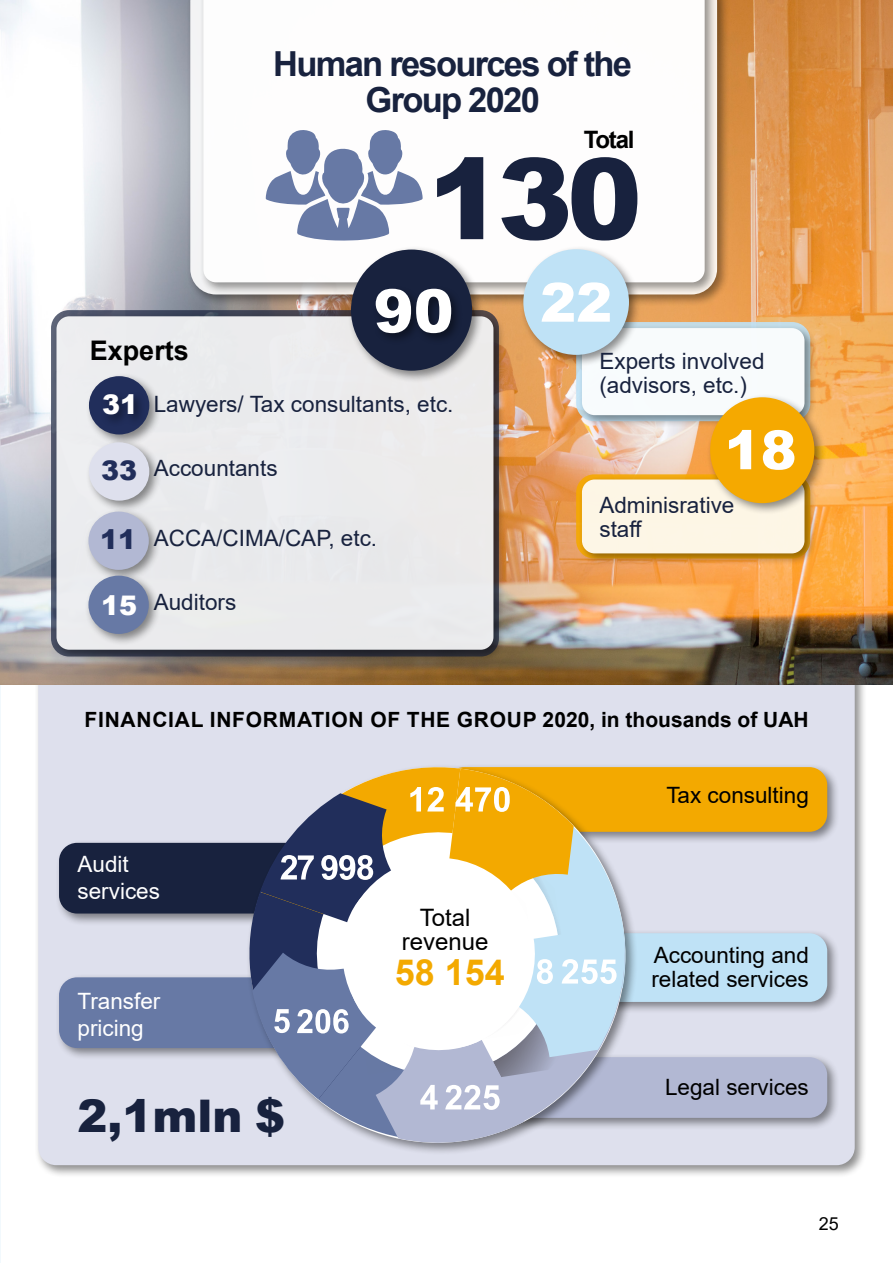
<style>
.page{position:relative;width:893px;height:1263px;background:#fff}
.page>*{position:absolute;margin:0;border:0;box-sizing:border-box;transform-origin:0 0}
.t1{font:900 60px "Arial";color:#fff}
.t2{font:900 54px "Arial";color:#fff}
.t3{font:900 45px "Arial";color:#18223e}
.t4{font:700 36px "Arial";color:#f3a900}
.t5{font:700 34.5px/36px "Arial";letter-spacing:-.05em;color:#18223e;text-align:center}
.t6{font:700 27px "Arial";color:#000}
.t7{font:900 27px "Arial";color:#fff}
.t8{font:900 27px "Arial";color:#212e5b}
.t9{font:24px/24px "Arial";color:#000;text-align:center}
.t10{font:700 24px "Arial";letter-spacing:-.05em;color:#000}
.t11{font:22.5px/24px "Arial";color:#18223e}
.t12{font:22.5px/24px "Arial";color:#000}
.t13{font:22.5px/27px "Arial";color:#fff}
.t14{font:700 21px "Arial";letter-spacing:.035em;color:#000}
.t15{font:18px "Arial";color:#000}
</style>
<div class="page">
<div style="left:34px;top:646px;width:833px;height:532px;background:#000;opacity:.45"></div>
<div style="left:38px;top:650px;width:817px;height:515px;background:#dee0ed;border-radius:18px"></div>
<img style="left:0;top:0;width:892px;height:685px">
<div style="left:186px;top:0;width:543px;height:307px;background:#000;opacity:.45"></div>
<div style="left:442px;top:763px;width:398px;height:81px;background:#000;opacity:.45"></div>
<div style="left:446px;top:767px;width:381px;height:65px;background:#f3a900;border-radius:18px"></div>
<div style="left:55px;top:839px;width:397px;height:87px;background:#000;opacity:.45"></div>
<div style="left:59px;top:843px;width:381px;height:70px;background:#18223e;border-radius:18px"></div>
<div style="left:442px;top:929px;width:398px;height:85px;background:#000;opacity:.45"></div>
<div style="left:446px;top:933px;width:381px;height:69px;background:#bfe2f6;border-radius:18px"></div>
<div style="left:442px;top:1053px;width:398px;height:77px;background:#000;opacity:.45"></div>
<div style="left:446px;top:1057px;width:381px;height:61px;background:#b2b8d3;border-radius:18px"></div>
<div style="left:55px;top:973px;width:397px;height:87px;background:#000;opacity:.45"></div>
<div style="left:59px;top:977px;width:381px;height:71px;background:#6779a5;border-radius:18px"></div>
<div style="left:199px;top:0;width:518px;height:295px;background:#000;opacity:.45"></div>
<svg style="left:203px;top:0;width:502px;height:282px"></svg>
<div style="left:52px;top:312px;width:454px;height:350px;background:#000;opacity:.45"></div>
<div style="left:56px;top:316px;width:437px;height:334px;background:#ebebec;border-radius:13px"></div>
<div style="left:347px;top:246px;width:138px;height:137px;background:#000;opacity:.45"></div>
<div style="left:351px;top:250px;width:121px;height:121px;background:#18223e;border-radius:50%"></div>
<div style="left:85px;top:372px;width:77px;height:75px;background:#000;opacity:.45"></div>
<div style="left:89px;top:376px;width:60px;height:58px;background:#212e5b;border-radius:50%"></div>
<div style="left:85px;top:438px;width:77px;height:75px;background:#000;opacity:.45"></div>
<div style="left:89px;top:442px;width:60px;height:59px;background:#dee0ed;border-radius:50%"></div>
<div style="left:85px;top:508px;width:76px;height:74px;background:#000;opacity:.45"></div>
<div style="left:88px;top:511px;width:61px;height:59px;background:#b2b8d3;border-radius:50%"></div>
<div style="left:85px;top:572px;width:76px;height:74px;background:#000;opacity:.45"></div>
<div style="left:88px;top:576px;width:61px;height:58px;background:#6779a5;border-radius:50%"></div>
<div style="left:372px;top:285px;width:91px;height:60px;background:#131b32"></div>
<div style="left:100px;top:390px;width:46px;height:37px;background:#000;opacity:.45"></div>
<div style="left:578px;top:324px;width:239px;height:103px;background:#000;opacity:.45"></div>
<div style="left:582px;top:328px;width:222px;height:87px;background:#f8fbfc;border-radius:13px"></div>
<div style="left:578px;top:476px;width:239px;height:90px;background:#000;opacity:.45"></div>
<div style="left:582px;top:479px;width:222px;height:74px;background:#fdf6e5;border-radius:13px"></div>
<div style="left:520px;top:245px;width:121px;height:122px;background:#000;opacity:.45"></div>
<div style="left:523px;top:249px;width:106px;height:106px;background:#bfe2f6;border-radius:50%"></div>
<div style="left:706px;top:393px;width:121px;height:122px;background:#000;opacity:.45"></div>
<div style="left:710px;top:397px;width:104px;height:106px;background:#f5a900;border-radius:50%"></div>
<svg style="left:437px;top:157px;width:200px;height:84px"></svg>
<svg style="left:236px;top:763px;width:403px;height:390px"></svg>
<svg style="left:241px;top:892px;width:11px;height:238px"></svg>
<svg style="left:252px;top:763px;width:380px;height:384px"></svg>
<svg style="left:266px;top:130px;width:157px;height:111px"></svg>
<h3 class="t5" style="left:273px;top:46px;width:360px">Human resources of the<br>Group 2020</h3>
<p class="t10" style="left:584px;top:122px;width:52px">Total</p>
<h1 class="t1" style="left:374px;top:267px;width:82px">90</h1>
<p class="t6" style="left:90px;top:332px;width:101px">Experts</p>
<p class="t11" style="left:154px;top:391px;width:301px">Lawyers/ Tax consultants, etc.</p>
<p class="t7" style="left:102px;top:385px;width:38px">31</p>
<p class="t8" style="left:101px;top:451px;width:38px">33</p>
<p class="t11" style="left:154px;top:456px;width:125px">Accountants</p>
<p class="t8" style="left:100px;top:520px;width:38px">11</p>
<p class="t11" style="left:154px;top:526px;width:225px">ACCA/CIMA/CAP, etc.</p>
<p class="t7" style="left:101px;top:586px;width:38px">15</p>
<p class="t11" style="left:154px;top:590px;width:84px">Auditors</p>
<h2 class="t2" style="left:540px;top:263px;width:74px">22</h2>
<p class="t11" style="left:599px;top:349px;width:167px">Experts involved (advisors, etc.)</p>
<h2 class="t2" style="left:725px;top:411px;width:74px">18</h2>
<p class="t11" style="left:599px;top:493px;width:137px">Adminisrative staff</p>
<p class="t14" style="left:85px;top:704px;width:726px">FINANCIAL INFORMATION OF THE GROUP 2020, in thousands of UAH</p>
<p class="t13" style="left:77px;top:851px;width:84px">Audit services</p>
<p class="t13" style="left:77px;top:987px;width:84px">Transfer pricing</p>
<h3 class="t3" style="left:77px;top:1083px;width:209px">2,1mln $</h3>
<p class="t9" style="left:402px;top:906px;width:88px">Total revenue</p>
<h3 class="t4" style="left:395px;top:947px;width:112px">58 154</h3>
<p class="t12" style="left:666px;top:783px;width:144px">Tax consulting</p>
<p class="t12" style="left:651px;top:943px;width:159px">Accounting and related services</p>
<p class="t12" style="left:665px;top:1075px;width:145px">Legal services</p>
<p class="t15" style="left:819px;top:1211px;width:22px">25</p>
</div>
